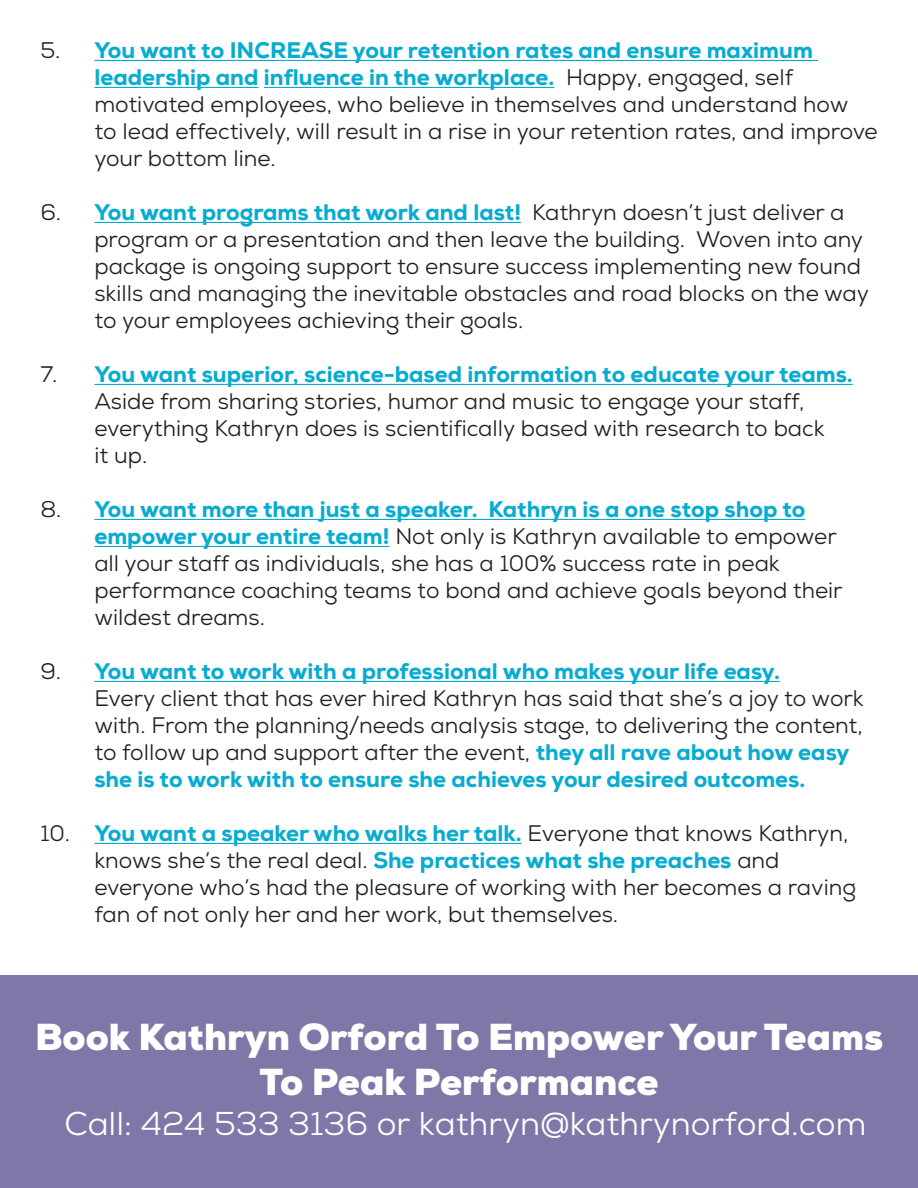
<style>
.page{position:relative;width:918px;height:1188px;background:#fff}
.page>*{position:absolute;margin:0;border:0;box-sizing:border-box;transform-origin:0 0}
.t1{font:900 37.5px/45px "Nexa";color:#fff;text-align:center}
.t2{font:33px "Nexa";color:#fff}
.t3{font:22.5px/27px "Nexa";color:#231f20}
.s1{font-weight:800;color:#08acd0}
</style>
<div class="page">
<div style="left:0;top:975px;width:918px;height:213px;background:#7d78a8"></div>
<hr style="left:94px;top:60px;width:724px;height:1px;background:#08acd0">
<hr style="left:94px;top:87px;width:165px;height:1px;background:#08acd0">
<hr style="left:264px;top:87px;width:290px;height:1px;background:#08acd0">
<hr style="left:94px;top:222px;width:427px;height:1px;background:#08acd0">
<hr style="left:94px;top:384px;width:759px;height:1px;background:#08acd0">
<hr style="left:94px;top:519px;width:711px;height:1px;background:#08acd0">
<hr style="left:94px;top:546px;width:296px;height:1px;background:#08acd0">
<hr style="left:94px;top:681px;width:686px;height:1px;background:#08acd0">
<hr style="left:94px;top:843px;width:428px;height:1px;background:#08acd0">
<p class="t3" style="left:94px;top:37px;width:785px;text-indent:-54px">5. <span class="s1">You want to INCREASE your retention rates and ensure maximum leadership and influence in the workplace.</span> Happy, engaged, self motivated employees, who believe in themselves and understand how<br>to lead effectively, will result in a rise in your retention rates, and improve your bottom line.</p>
<p class="t3" style="left:94px;top:199px;width:776px;text-indent:-54px">6. <span class="s1">You want programs that work and last!</span> Kathryn doesn’t just deliver a program or a presentation and then leave the building. Woven into any package is ongoing support to ensure success implementing new found skills and managing the inevitable obstacles and road blocks on the way to your employees achieving their goals.</p>
<p class="t3" style="left:94px;top:361px;width:760px;text-indent:-54px">7. <span class="s1">You want superior, science-based information to educate your teams.<br></span>Aside from sharing stories, humor and music to engage your staff, everything Kathryn does is scientifically based with research to back<br>it up.</p>
<p class="t3" style="left:94px;top:496px;width:750px;text-indent:-54px">8. <span class="s1">You want more than just a speaker. Kathryn is a one stop shop to empower your entire team!</span> Not only is Kathryn available to empower all your staff as individuals, she has a 100% success rate in peak performance coaching teams to bond and achieve goals beyond their wildest dreams.</p>
<p class="t3" style="left:94px;top:658px;width:771px;text-indent:-54px">9. <span class="s1">You want to work with a professional who makes your life easy.<br></span>Every client that has ever hired Kathryn has said that she’s a joy to work with. From the planning/needs analysis stage, to delivering the content, to follow up and support after the event, <span class="s1">they all rave about how easy she is to work with to ensure she achieves your desired outcomes.</span></p>
<p class="t3" style="left:94px;top:820px;width:763px;text-indent:-54px">10. <span class="s1">You want a speaker who walks her talk.</span> Everyone that knows Kathryn, knows she’s the real deal. <span class="s1">She practices what she preaches</span> and everyone who’s had the pleasure of working with her becomes a raving fan of not only her and her work, but themselves.</p>
<h1 class="t1" style="left:35px;top:1015px;width:850px">Book Kathryn Orford To Empower Your Teams<br>To Peak Performance</h1>
<h2 class="t2" style="left:64px;top:1103px;width:804px">Call: 424 533 3136 or kathryn@kathrynorford.com</h2>
</div>
